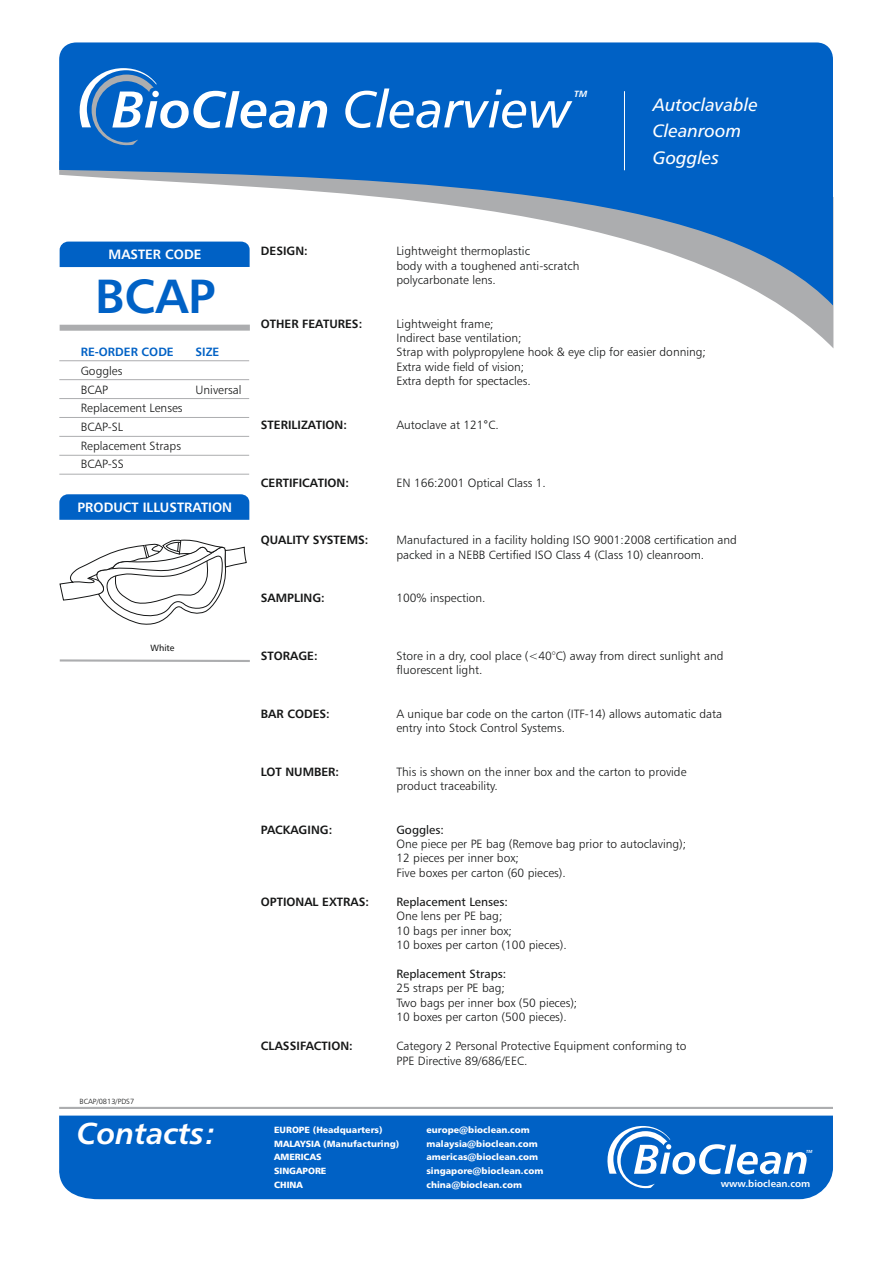
<style>
.page{position:relative;width:893px;height:1263px;background:#fff}
.page>*{position:absolute;margin:0;border:0;box-sizing:border-box;transform-origin:0 0}
.t1{font:52.2px "Humanist 777 BT Italic B";color:#fff}
.t2{font:48px "Humanist 777 BT Bold B";color:#0061c5}
.t3{font:30.3px "Humanist 777 BT Bold Italic B";color:#fff}
.t4{font:18px/26.1px "Humanist 777 BT Italic B";color:#fff}
.t5{font:13.5px "Humanist 777 BT Bold B";color:#fff}
.t6{font:12px/14.4px "Humanist 777 BT Light B";color:#151616}
.t7{font:12px "Humanist 777 BT Bold B";color:#151616}
.t8{font:12px "Humanist 777 BT Roman B";color:#151616}
.t9{font:12px "Humanist 777 BT Bold B";color:#0061c5}
.t10{font:9.75px "Humanist 777 BT Bold B";color:#fff}
.t11{font:9px "Humanist 777 BT Black B";color:#fff}
.t12{font:9px "Humanist 777 BT Roman B";color:#151616}
.t13{font:9px "Humanist 777 BT Bold Italic B";color:#fff}
.t14{font:7.5px "Humanist 777 BT Light B";color:#151616}
.t15{font:4.35px "Humanist 777 BT Bold Italic B";color:#fff}
.s1{font-family:"Arial"}
</style>
<div class="page">
<svg style="left:59px;top:305px;width:774px;height:43px"></svg>
<div style="left:60px;top:325px;width:190px;height:6px;background:#acadaf"></div>
<svg style="left:59px;top:659px;width:191px;height:3px"></svg>
<svg style="left:59px;top:42px;width:774px;height:263px;fill:#0061c5"></svg>
<svg style="left:59px;top:494px;width:190px;height:26px;background:#0665c6"></svg>
<hr style="left:59px;top:360px;width:190px;height:1px;background:#acadaf">
<hr style="left:59px;top:379px;width:190px;height:1px;background:#acadaf">
<svg style="left:72px;top:68px;width:255px;height:77px"></svg>
<hr style="left:624px;top:91px;width:1px;height:79px;background:#fff">
<hr style="left:59px;top:398px;width:190px;height:1px;background:#acadaf">
<hr style="left:59px;top:417px;width:190px;height:1px;background:#acadaf">
<hr style="left:59px;top:436px;width:190px;height:1px;background:#acadaf">
<hr style="left:59px;top:455px;width:190px;height:1px;background:#acadaf">
<hr style="left:59px;top:474px;width:190px;height:1px;background:#acadaf">
<svg style="left:59px;top:539px;width:188px;height:86px"></svg>
<div style="left:59px;top:1115px;width:774px;height:84px;background:#0061c5"></div>
<hr style="left:59px;top:1107px;width:774px;height:2px;background:#acadaf">
<svg style="left:601px;top:1126px;width:206px;height:62px"></svg>
<h1 class="t1" style="left:343px;top:88px;width:230px">Clearview</h1>
<p class="t13" style="left:574px;top:90px;width:15px">TM</p>
<h3 class="t4" style="left:653px;top:94px;width:107px">Autoclavable<br>Cleanroom<br>Goggles</h3>
<p class="t5" style="left:109px;top:249px;width:94px">MASTER CODE</p>
<h2 class="t2" style="left:95px;top:277px;width:122px">BCAP</h2>
<p class="t9" style="left:81px;top:347px;width:95px">RE-ORDER CODE</p>
<p class="t9" style="left:195px;top:347px;width:25px">SIZE</p>
<p class="t6" style="left:81px;top:362px;width:43px;line-height:18.8px">Goggles<br>BCAP</p>
<p class="t6" style="left:195px;top:383px;width:47px">Universal</p>
<p class="t6" style="left:81px;top:400px;width:103px;line-height:18.8px">Replacement Lenses<br>BCAP-SL<br>Replacement Straps<br>BCAP-SS</p>
<p class="t5" style="left:78px;top:501px;width:156px">PRODUCT ILLUSTRATION</p>
<p class="t12" style="left:151px;top:644px;width:25px">White</p>
<p class="t14" style="left:80px;top:1098px;width:56px">BCAP/0813/PDS7</p>
<h3 class="t3" style="left:77px;top:1121px;width:141px">Contacts:</h3>
<p class="t7" style="left:261px;top:246px;width:48px">DESIGN:</p>
<p class="t6" style="left:396px;top:245px;width:184px">Lightweight thermoplastic<br>body with a toughened anti-scratch polycarbonate lens.</p>
<p class="t7" style="left:261px;top:319px;width:103px">OTHER FEATURES:</p>
<p class="t6" style="left:396px;top:317px;width:311px">Lightweight frame;<br>Indirect base ventilation;<br>Strap with polypropylene hook &amp; eye clip for easier donning;<br>Extra wide field of vision;<br>Extra depth for spectacles.</p>
<p class="t7" style="left:261px;top:420px;width:87px">STERILIZATION:</p>
<p class="t6" style="left:396px;top:418px;width:104px">Autoclave at 121<span class="s1">°</span>C.</p>
<p class="t7" style="left:261px;top:477px;width:89px">CERTIFICATION:</p>
<p class="t6" style="left:396px;top:476px;width:151px">EN 166:2001 Optical Class 1.</p>
<p class="t7" style="left:261px;top:535px;width:109px">QUALITY SYSTEMS:</p>
<p class="t6" style="left:396px;top:534px;width:342px">Manufactured in a facility holding ISO 9001:2008 certification and packed in a NEBB Certified ISO Class 4 (Class 10) cleanroom.</p>
<p class="t7" style="left:261px;top:593px;width:65px">SAMPLING:</p>
<p class="t6" style="left:396px;top:592px;width:91px">100% inspection.</p>
<p class="t7" style="left:261px;top:651px;width:58px">STORAGE:</p>
<p class="t6" style="left:396px;top:650px;width:329px">Store in a dry, cool place (&lt;40°C) away from direct sunlight and fluorescent light.</p>
<p class="t7" style="left:261px;top:709px;width:70px">BAR CODES:</p>
<p class="t6" style="left:396px;top:708px;width:327px">A unique bar code on the carton (ITF-14) allows automatic data entry into Stock Control Systems.</p>
<p class="t7" style="left:261px;top:767px;width:80px">LOT NUMBER:</p>
<p class="t6" style="left:396px;top:766px;width:292px">This is shown on the inner box and the carton to provide product traceability.</p>
<p class="t7" style="left:261px;top:824px;width:73px">PACKAGING:</p>
<p class="t8" style="left:396px;top:824px;width:49px">Goggles:</p>
<p class="t6" style="left:396px;top:838px;width:291px">One piece per PE bag (Remove bag prior to autoclaving);<br>12 pieces per inner box;<br>Five boxes per carton (60 pieces).</p>
<p class="t7" style="left:261px;top:897px;width:110px">OPTIONAL EXTRAS:</p>
<p class="t8" style="left:396px;top:897px;width:113px">Replacement Lenses:</p>
<p class="t6" style="left:396px;top:910px;width:172px">One lens per PE bag;<br>10 bags per inner box;<br>10 boxes per carton (100 pieces).</p>
<p class="t8" style="left:396px;top:969px;width:111px">Replacement Straps:</p>
<p class="t6" style="left:396px;top:982px;width:182px">25 straps per PE bag;<br>Two bags per inner box (50 pieces);<br>10 boxes per carton (500 pieces).</p>
<p class="t7" style="left:261px;top:1041px;width:93px">CLASSIFACTION:</p>
<p class="t6" style="left:396px;top:1040px;width:292px">Category 2 Personal Protective Equipment conforming to<br>PPE Directive 89/686/EEC.</p>
<p class="t11" style="left:274px;top:1126px;width:110px">EUROPE (Headquarters)</p>
<p class="t11" style="left:426px;top:1126px;width:105px">europe@bioclean.com</p>
<p class="t11" style="left:274px;top:1140px;width:127px">MALAYSIA (Manufacturing)</p>
<p class="t11" style="left:426px;top:1140px;width:113px">malaysia@bioclean.com</p>
<p class="t11" style="left:274px;top:1153px;width:49px">AMERICAS</p>
<p class="t11" style="left:426px;top:1153px;width:113px">americas@bioclean.com</p>
<p class="t11" style="left:274px;top:1167px;width:54px">SINGAPORE</p>
<p class="t11" style="left:426px;top:1167px;width:118px">singapore@bioclean.com</p>
<p class="t11" style="left:274px;top:1181px;width:30px">CHINA</p>
<p class="t11" style="left:426px;top:1181px;width:97px">china@bioclean.com</p>
<p class="t15" style="left:806px;top:1149px;width:8px">TM</p>
<p class="t10" style="left:721px;top:1179px;width:91px">www.bioclean.com</p>
</div>
